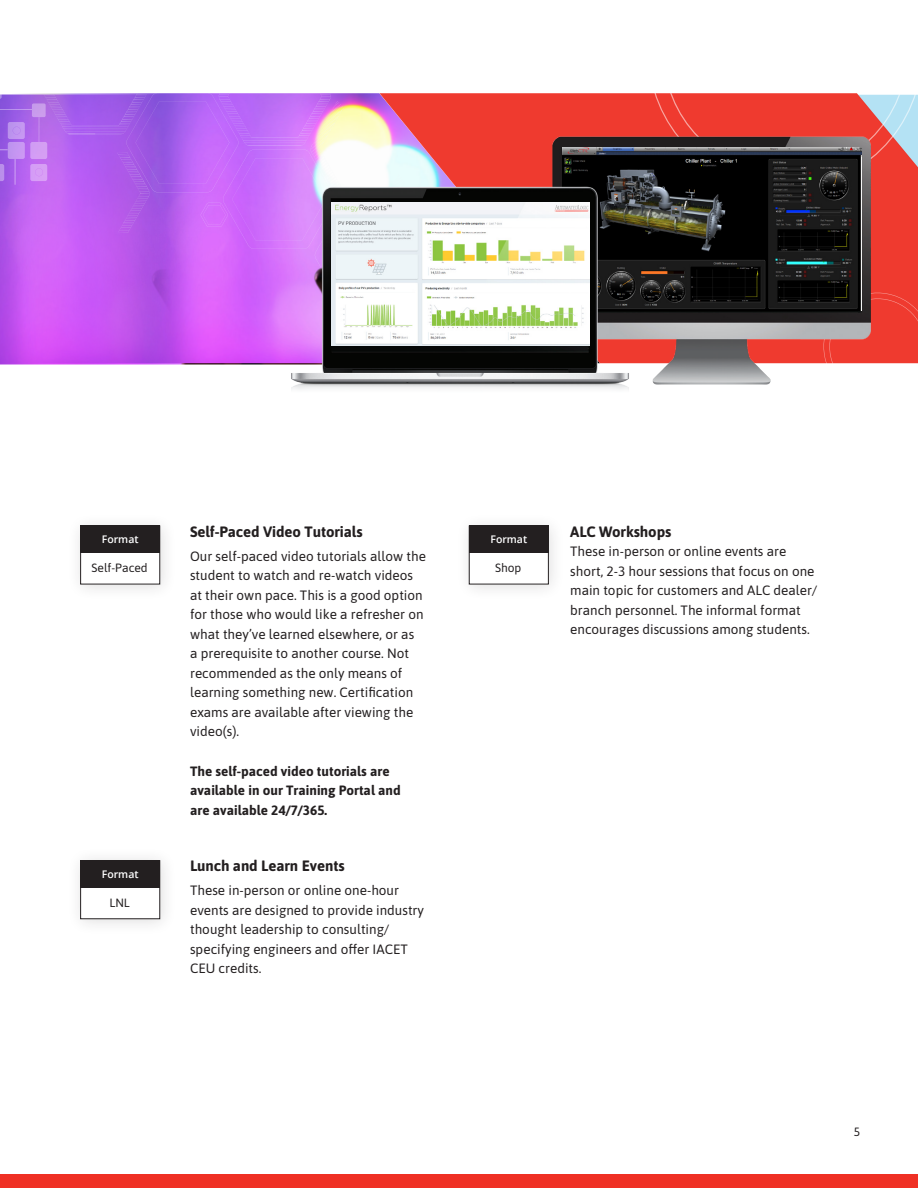
<style>
.page{position:relative;width:918px;height:1188px;background:#fff}
.page>*{position:absolute;margin:0;border:0;box-sizing:border-box;transform-origin:0 0}
.t1{font:700 15px "Asap";letter-spacing:-.005em;color:#231f20}
.t2{font:13.5px/19.5px "Asap";color:#231f20}
.t3{font:700 13.5px/19.5px "Asap";color:#231f20}
.t4{font:12px "Asap";color:#231f20}
.t5{font:600 10.5px "Open Sans";color:#fff}
</style>
<div class="page">
<div style="left:0;top:1174px;width:918px;height:14px;background:#ef3024"></div>
<img style="left:0;top:305px;width:245px;height:58px">
<div style="left:519px;top:93px;width:110px;height:74px;background:#ef3a2f"></div>
<svg style="left:0;top:93px;width:519px;height:212px"></svg>
<div style="left:67px;top:512px;width:110px;height:89px;background:#231f20;opacity:.15"></div>
<div style="left:81px;top:526px;width:79px;height:58px;background:#fff"></div>
<div style="left:81px;top:526px;width:79px;height:27px;background:#231f20"></div>
<div style="left:456px;top:512px;width:110px;height:89px;background:#231f20;opacity:.15"></div>
<div style="left:469px;top:526px;width:79px;height:58px;background:#fff"></div>
<div style="left:469px;top:526px;width:80px;height:58px;border:1px solid #231f20"></div>
<div style="left:469px;top:526px;width:79px;height:27px;background:#231f20"></div>
<div style="left:67px;top:847px;width:110px;height:89px;background:#231f20;opacity:.15"></div>
<div style="left:81px;top:861px;width:79px;height:58px;background:#fff"></div>
<div style="left:81px;top:860px;width:79px;height:59px;border:1px solid #231f20"></div>
<div style="left:81px;top:860px;width:79px;height:28px;background:#231f20"></div>
<svg style="left:629px;top:93px;width:289px;height:25px;fill:#ef3a2f"></svg>
<svg style="left:816px;top:95px;width:102px;height:269px"></svg>
<img style="left:534px;top:118px;width:359px;height:267px">
<img style="left:563px;top:148px;width:299px;height:162px">
<img style="left:245px;top:167px;width:400px;height:223px">
<img style="left:331px;top:202px;width:259px;height:144px">
<p class="t5" style="left:102px;top:532px;width:38px">Format</p>
<p class="t4" style="left:92px;top:560px;width:58px">Self-Paced</p>
<p class="t5" style="left:102px;top:867px;width:38px">Format</p>
<p class="t4" style="left:110px;top:894px;width:22px">LNL</p>
<p class="t1" style="left:190px;top:521px;width:174px">Self-Paced Video Tutorials</p>
<p class="t2" style="left:190px;top:545px;width:237px">Our self-paced video tutorials allow the student to watch and re-watch videos at their own pace. This is a good option for those who would like a refresher on what they’ve learned elsewhere, or as<br>a prerequisite to another course. Not recommended as the only means of learning something new. Certification exams are available after viewing the video(s).</p>
<p class="t3" style="left:190px;top:761px;width:212px">The self-paced video tutorials are available in our Training Portal and are available 24/7/365.</p>
<p class="t1" style="left:190px;top:855px;width:156px">Lunch and Learn Events</p>
<p class="t2" style="left:190px;top:880px;width:235px">These in-person or online one-hour events are designed to provide industry thought leadership to consulting/ specifying engineers and offer IACET<br>CEU credits.</p>
<p class="t5" style="left:490px;top:532px;width:38px">Format</p>
<p class="t4" style="left:495px;top:560px;width:28px">Shop</p>
<p class="t1" style="left:570px;top:521px;width:103px">ALC Workshops</p>
<p class="t2" style="left:570px;top:541px;width:248px">These in-person or online events are short, 2-3 hour sessions that focus on one main topic for customers and ALC dealer/ branch personnel. The informal format encourages discussions among students.</p>
<p class="t4" style="left:854px;top:1124px;width:8px">5</p>
</div>
